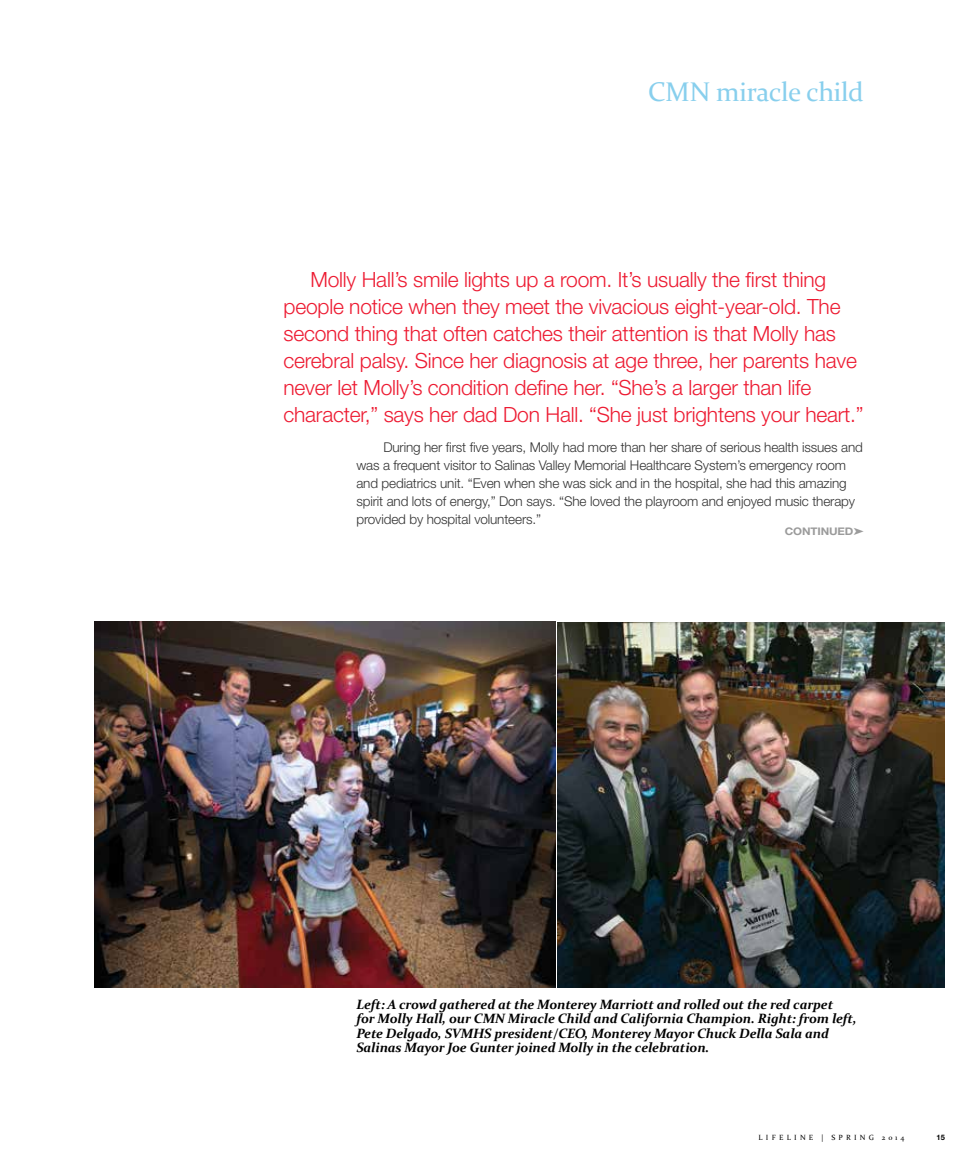
<style>
.page{position:relative;width:972px;height:1161px;background:#fff}
.page>*{position:absolute;margin:0;border:0;box-sizing:border-box;transform-origin:0 0}
.t1{font:27px "Constantia";letter-spacing:-.01em;color:#88cfed}
.t2{font:300 21px/27px "Helvetica Neue";letter-spacing:-.01em;color:#ed1b32}
.t3{font:300 13.5px/18px "Helvetica Neue";letter-spacing:-.01em;color:#333}
.t4{font:italic 700 13.5px/14.2px "Constantia";letter-spacing:-.01em;color:#000}
.t5{font:700 10.5px "Helvetica Neue";letter-spacing:-.01em;color:#9b9b9b;scale:1.1 1}
.t6{font:7.5px "Constantia";letter-spacing:.44em;color:#000}
.t7{font:700 7.5px "Helvetica Neue";color:#000}
</style>
<div class="page">
<img style="left:94px;top:622px;width:461px;height:366px">
<img style="left:558px;top:622px;width:387px;height:366px">
<p class="t1" style="left:648px;top:74px;width:217px">CMN miracle child</p>
<p class="t2" style="left:283px;top:265px;width:582px;text-indent:27px">Molly Hall’s smile lights up a room. It’s usually the first thing people notice when they meet the vivacious eight-year-old. The second thing that often catches their attention is that Molly has cerebral palsy. Since her diagnosis at age three, her parents have never let Molly’s condition define her. “She’s a larger than life character,” says her dad Don Hall. “She just brightens your heart.”</p>
<p class="t3" style="left:356px;top:438px;width:508px;text-indent:27px">During her first five years, Molly had more than her share of serious health issues and was a frequent visitor to Salinas Valley Memorial Healthcare System’s emergency room and pediatrics unit. “Even when she was sick and in the hospital, she had this amazing spirit and lots of energy,” Don says. “She loved the playroom and enjoyed music therapy provided by hospital volunteers.”</p>
<p class="t5" style="left:785px;top:524px;width:74px">CONTINUED➤</p>
<p class="t4" style="left:356px;top:997px;width:502px">Left: A crowd gathered at the Monterey Marriott and rolled out the red carpet<br>for Molly Hall, our CMN Miracle Child and California Champion. Right: from left, Pete Delgado, SVMHS president/CEO, Monterey Mayor Chuck Della Sala and Salinas Mayor Joe Gunter joined Molly in the celebration.</p>
<p class="t6" style="left:758px;top:1132px;width:148px">Lifeline | spring 2014</p>
<p class="t7" style="left:937px;top:1133px;width:10px">15</p>
</div>
